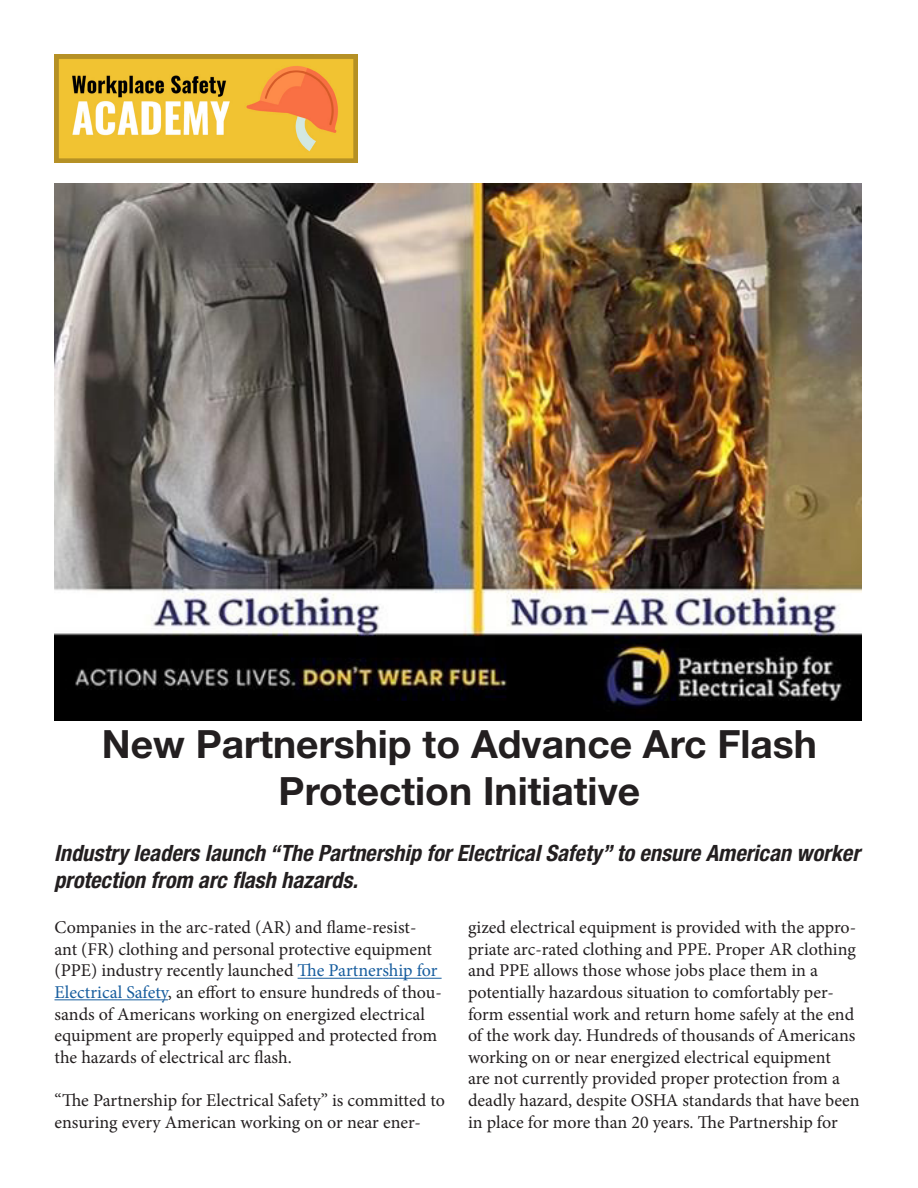
<style>
.page{position:relative;width:918px;height:1188px;background:#fff}
.page>*{position:absolute;margin:0;border:0;box-sizing:border-box;transform-origin:0 0}
.headline{font:700 39px/46.8px "Helvetica Neue LT Std";color:#231f20;text-align:center}
.deck{font:italic 700 condensed 22.5px/27px "Helvetica Neue LT Std";color:#231f20}
.body_copy{font:18px/21.6px "Minion Pro";letter-spacing:-.005em;color:#231f20}
.s1{color:#175d9e}
</style>
<div class="page">
<img style="left:54px;top:54px;width:304px;height:108px">
<hr style="left:298px;top:978px;width:144px;height:1px;background:#175d9e">
<hr style="left:55px;top:999px;width:113px;height:1px;background:#175d9e">
<img style="left:55px;top:184px;width:806px;height:536px">
<p class="headline" style="left:102px;top:720px;width:717px">New Partnership to Advance Arc Flash<br>Protection Initiative</p>
<p class="deck" style="left:54px;top:839px;width:807px">Industry leaders launch “The Partnership for Electrical Safety” to ensure American worker protection from arc flash hazards.</p>
<p class="body_copy" style="left:55px;top:917px;width:389px">Companies in the arc-rated (AR) and flame-resist&shy;ant (FR) clothing and personal protective equipment (PPE) industry recently launched <span class="s1">The Partnership for Electrical Safety</span>, an effort to ensure hundreds of thou&shy;sands of Americans working on energized electrical equipment are properly equipped and protected from the hazards of electrical arc flash.</p>
<p class="body_copy" style="left:55px;top:1090px;width:392px">“The Partnership for Electrical Safety” is committed to ensuring every American working on or near ener-</p>
<p class="body_copy" style="left:468px;top:917px;width:393px">gized electrical equipment is provided with the appro&shy;priate arc-rated clothing and PPE. Proper AR clothing and PPE allows those whose jobs place them in a potentially hazardous situation to comfortably per&shy;form essential work and return home safely at the end of the work day. Hundreds of thousands of Americans working on or near energized electrical equipment<br>are not currently provided proper protection from a deadly hazard, despite OSHA standards that have been in place for more than 20 years. The Partnership for</p>
</div>
